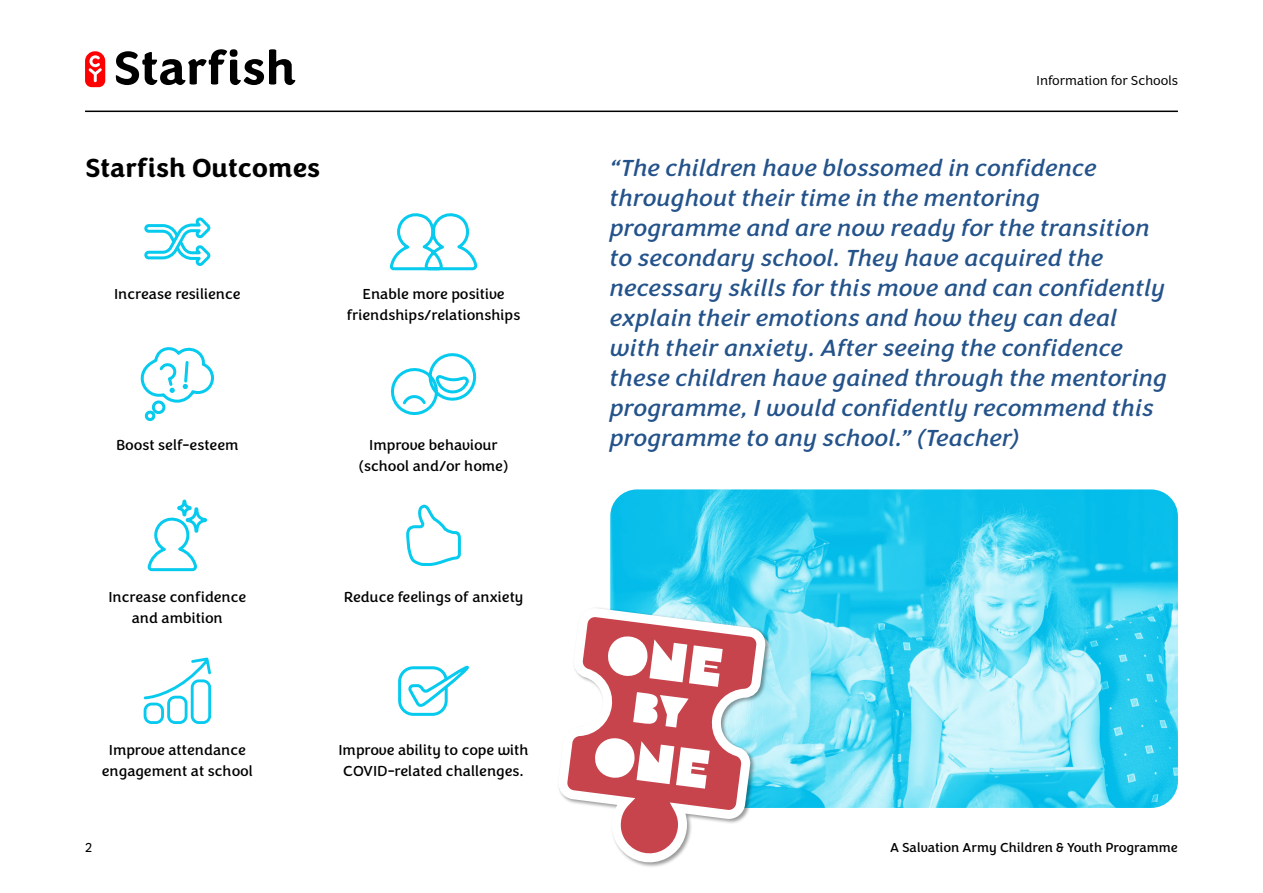
<style>
.page{position:relative;width:1263px;height:893px;background:#fff}
.page>*{position:absolute;margin:0;border:0;box-sizing:border-box;transform-origin:0 0}
.Header_3{font:700 27px "Congenial";color:#000}
.t1{font:italic 24px/30px "Congenial";color:#24538b}
.Small_body{font:15px/21px "Congenial";color:#000;text-align:center}
.t2{font:13.5px "Congenial";color:#000}
.t3{font:300 13.5px "Congenial";color:#000}
</style>
<div class="page">
<hr style="left:85px;top:111px;width:1093px;height:1px;background:#000">
<svg style="left:116px;top:49px;width:179px;height:36px"></svg>
<svg style="left:85px;top:51px;width:20px;height:36px"></svg>
<img style="left:610px;top:489px;width:568px;height:319px">
<svg style="left:398px;top:665px;width:71px;height:51px"></svg>
<svg style="left:389px;top:213px;width:89px;height:58px"></svg>
<svg style="left:140px;top:347px;width:74px;height:75px"></svg>
<svg style="left:144px;top:217px;width:67px;height:49px"></svg>
<svg style="left:391px;top:353px;width:86px;height:62px"></svg>
<svg style="left:147px;top:499px;width:60px;height:73px"></svg>
<svg style="left:406px;top:504px;width:55px;height:62px"></svg>
<svg style="left:143px;top:657px;width:69px;height:67px"></svg>
<svg style="left:558px;top:602px;width:214px;height:265px"></svg>
<svg style="left:594px;top:737px;width:116px;height:52px"></svg>
<svg style="left:607px;top:635px;width:116px;height:92px"></svg>
<p class="t3" style="left:1036px;top:73px;width:143px">Information for Schools</p>
<p class="Header_3" style="left:85px;top:151px;width:237px">Starfish Outcomes</p>
<p class="Small_body" style="left:114px;top:284px;width:128px">Increase resilience</p>
<p class="Small_body" style="left:347px;top:284px;width:175px">Enable more positive friendships/relationships</p>
<p class="Small_body" style="left:116px;top:434px;width:124px">Boost self-esteem</p>
<p class="Small_body" style="left:359px;top:434px;width:151px">Improve behaviour (school and/or home)</p>
<p class="t1" style="left:610px;top:153px;width:559px">“The children have blossomed in confidence throughout their time in the mentoring programme and are now ready for the transition to secondary school. They have acquired the necessary skills for this move and can confidently explain their emotions and how they can deal with their anxiety. After seeing the confidence these children have gained through the mentoring programme, I would confidently recommend this programme to any school.” (Teacher)</p>
<p class="Small_body" style="left:108px;top:587px;width:140px">Increase confidence and ambition</p>
<p class="Small_body" style="left:344px;top:587px;width:181px">Reduce feelings of anxiety</p>
<p class="Small_body" style="left:102px;top:739px;width:153px">Improve attendance engagement at school</p>
<p class="Small_body" style="left:338px;top:739px;width:192px">Improve ability to cope with<br>COVID-related challenges.</p>
<p class="t3" style="left:85px;top:840px;width:9px">2</p>
<p class="t2" style="left:890px;top:840px;width:289px">A Salvation Army Children &amp; Youth Programme</p>
</div>
